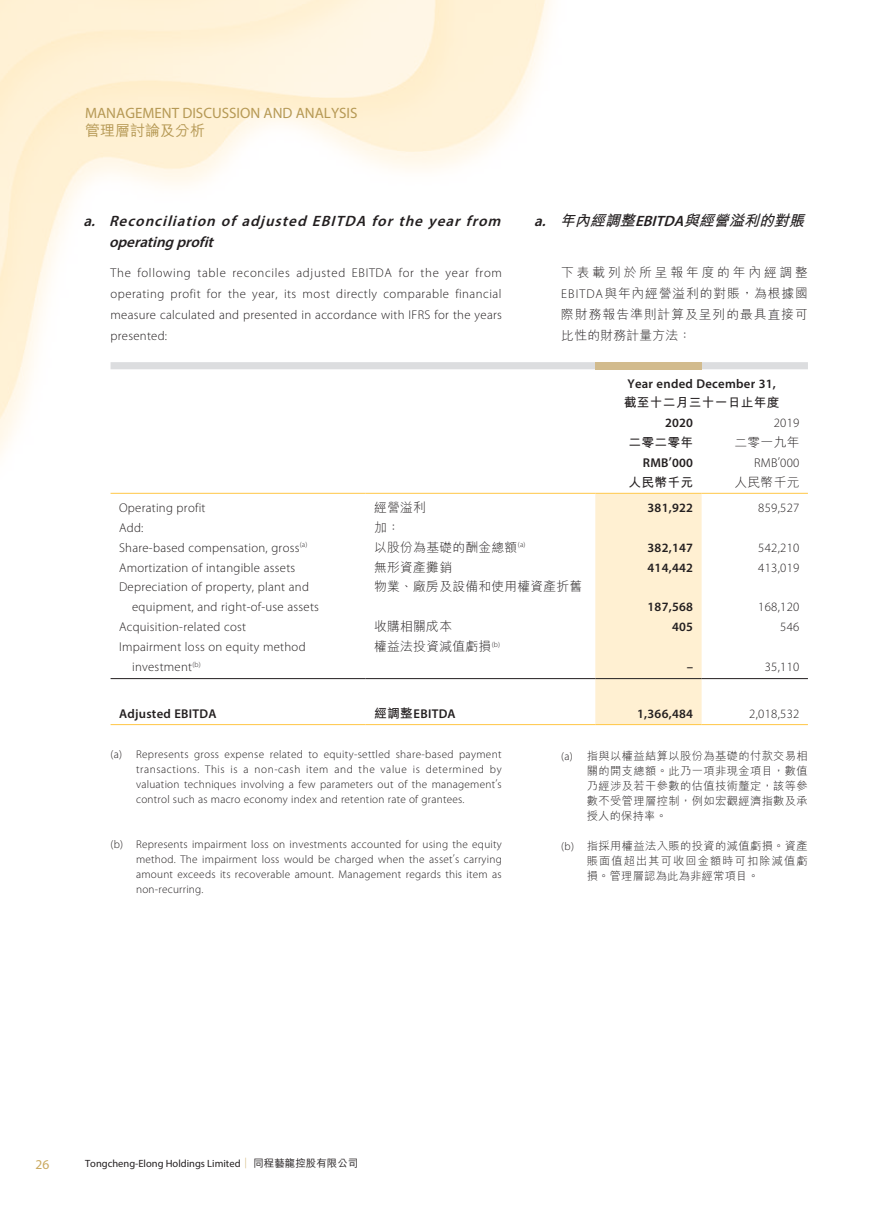
<style>
.page{position:relative;width:893px;height:1212px;background:#fff}
.page>*{position:absolute;margin:0;border:0;box-sizing:border-box;transform-origin:0 0}
.t1{font:italic 600 15px/21px "Myriad Pro";color:#231f20}
.t2{font:15px "Myriad Pro";color:#b69955}
.t3{font:italic 700 15px "M Hei HK";color:#231f20}
.t4{font:500 15px "M Hei HK";color:#b69955}
.t5{font:13.5px "Myriad Pro";color:#caa95f}
.t6{font:300 12.75px/21px "Myriad Pro";letter-spacing:.02em;color:#231f20}
.t7{font:300 12.75px/21px "M Hei HK";letter-spacing:.02em;color:#231f20;text-align:justify}
.t8{font:600 12.75px "Myriad Pro";letter-spacing:.02em;color:#231f20}
.t9{font:700 12.75px "M Hei HK";letter-spacing:.02em;color:#231f20}
.t10{font:300 11.25px/15px "Myriad Pro";letter-spacing:.02em;color:#231f20;text-align:justify}
.t11{font:300 11.25px/15px "M Hei HK";letter-spacing:.035em;color:#231f20;text-align:justify}
.t12{font:10.5px "Myriad Pro";color:#231f20}
.s1{font-family:"Myriad Pro";font-weight:600}
.s2{font-family:"Myriad Pro"}
.s3{font-family:"M Hei HK";font-weight:700}
.s4{font-family:"M Hei HK";font-weight:500;color:#caa95f}
.s5{font-family:"M Hei HK";font-weight:500}
</style>
<div class="page">
<img style="left:0;top:0;width:808px;height:726px">
<div style="left:111px;top:362px;width:697px;height:7px;background:#dcdddf"></div>
<div style="left:595px;top:362px;width:107px;height:7px;background:#d2bb8d"></div>
<div style="left:595px;top:494px;width:107px;height:230px;background:#fff0d2"></div>
<hr style="left:111px;top:493px;width:255px;height:1px;background:#ffc746">
<hr style="left:366px;top:493px;width:229px;height:1px;background:#ffc746">
<hr style="left:595px;top:493px;width:107px;height:1px;background:#ffc746">
<hr style="left:702px;top:493px;width:106px;height:1px;background:#ffc746">
<hr style="left:111px;top:678px;width:255px;height:1px;background:#231f20">
<hr style="left:366px;top:678px;width:229px;height:1px;background:#231f20">
<hr style="left:595px;top:678px;width:107px;height:1px;background:#231f20">
<hr style="left:702px;top:678px;width:106px;height:1px;background:#231f20">
<hr style="left:111px;top:724px;width:255px;height:1px;background:#ffc746">
<hr style="left:366px;top:724px;width:229px;height:1px;background:#ffc746">
<hr style="left:595px;top:724px;width:107px;height:1px;background:#ffc746">
<hr style="left:702px;top:724px;width:106px;height:1px;background:#ffc746">
<p class="t2" style="left:85px;top:103px;width:274px">MANAGEMENT DISCUSSION AND ANALYSIS</p>
<p class="t4" style="left:85px;top:119px;width:121px">管理層討論及分析</p>
<p class="t1" style="left:109px;top:210px;width:398px;text-indent:-26px">a. Reconciliation of adjusted EBITDA for the year from operatingprofit</p>
<p class="t6" style="left:111px;top:262px;width:393px;text-align:justify">The following table reconciles adjusted EBITDA for the year from operating profit for the year, its most directly comparable financial measure calculated and presented in accordance with IFRS for the years presented:</p>
<p class="t3" style="left:534px;top:210px;width:276px"><span class="s1">a.</span> 年內經調整<span class="s1">EBITDA</span>與經營溢利的對賬</p>
<p class="t7" style="left:561px;top:261px;width:248px">下表載列於所呈報年度的年內經調整<span class="s2">EBITDA</span>與年內經營溢利的對賬，為根據國際財務報告準則計算及呈列的最具直接可比性的財務計量方法：</p>
<p class="t8" style="left:627px;top:375px;width:150px">Year ended December 31,</p>
<p class="t9" style="left:624px;top:393px;width:157px">截至十二月三十一日止年度</p>
<p class="t8" style="left:665px;top:415px;width:30px">2020</p>
<p class="t6" style="left:774px;top:412px;width:27px">2019</p>
<p class="t9" style="left:628px;top:433px;width:66px">二零二零年</p>
<p class="t7" style="left:735px;top:432px;width:66px">二零一九年</p>
<p class="t8" style="left:643px;top:455px;width:52px">RMB’000</p>
<p class="t6" style="left:754px;top:452px;width:47px">RMB’000</p>
<p class="t9" style="left:628px;top:473px;width:66px">人民幣千元</p>
<p class="t7" style="left:735px;top:472px;width:66px">人民幣千元</p>
<p class="t6" style="left:119px;top:497px;width:88px">Operating profit</p>
<p class="t7" style="left:374px;top:497px;width:53px">經營溢利</p>
<p class="t8" style="left:647px;top:499px;width:47px">381,922</p>
<p class="t6" style="left:758px;top:497px;width:43px">859,527</p>
<p class="t6" style="left:119px;top:517px;width:26px">Add:</p>
<p class="t7" style="left:374px;top:516px;width:27px">加：</p>
<p class="t6" style="left:119px;top:537px;width:190px">Share-based compensation, gross<sup>(a)</sup></p>
<p class="t7" style="left:374px;top:536px;width:153px">以股份為基礎的酬金總額<sup>(a)</sup></p>
<p class="t8" style="left:647px;top:539px;width:47px">382,147</p>
<p class="t6" style="left:758px;top:537px;width:43px">542,210</p>
<p class="t6" style="left:119px;top:557px;width:178px">Amortization of intangible assets</p>
<p class="t7" style="left:374px;top:556px;width:79px">無形資產攤銷</p>
<p class="t8" style="left:647px;top:559px;width:47px">414,442</p>
<p class="t6" style="left:758px;top:557px;width:43px">413,019</p>
<p class="t6" style="left:132px;top:577px;width:188px;line-height:20px;text-indent:-13px">Depreciation of property, plant and equipment, and right-of-use assets</p>
<p class="t7" style="left:374px;top:576px;width:210px">物業、廠房及設備和使用權資產折舊</p>
<p class="t8" style="left:647px;top:599px;width:47px">187,568</p>
<p class="t6" style="left:758px;top:596px;width:43px">168,120</p>
<p class="t6" style="left:119px;top:616px;width:129px">Acquisition-related cost</p>
<p class="t7" style="left:374px;top:616px;width:79px">收購相關成本</p>
<p class="t8" style="left:672px;top:619px;width:23px">405</p>
<p class="t6" style="left:780px;top:616px;width:21px">546</p>
<p class="t6" style="left:132px;top:637px;width:175px;line-height:20px;text-indent:-13px">Impairment loss on equity method investment<sup>(b)</sup></p>
<p class="t7" style="left:374px;top:636px;width:128px">權益法投資減值虧損<sup>(b)</sup></p>
<p class="t8" style="left:687px;top:658px;width:8px">–</p>
<p class="t6" style="left:765px;top:656px;width:36px">35,110</p>
<p class="t8" style="left:119px;top:706px;width:99px">Adjusted EBITDA</p>
<p class="t8" style="left:374px;top:706px;width:83px"><span class="s3">經調整</span>EBITDA</p>
<p class="t8" style="left:637px;top:706px;width:57px">1,366,484</p>
<p class="t6" style="left:749px;top:703px;width:52px">2,018,532</p>
<p class="t10" style="left:136px;top:746px;width:367px;text-indent:-26px">(a) Represents gross expense related to equity-settled share-based payment transactions. This is a non-cash item and the value is determined by valuation techniques involving a few parameters out of the management’s control such as macro economy index and retention rate of grantees.</p>
<p class="t10" style="left:136px;top:836px;width:367px;text-indent:-26px">(b) Represents impairment loss on investments accounted for using the equity method. The impairment loss would be charged when the asset’s carrying amount exceeds its recoverable amount. Management regards this item as non-recurring.</p>
<p class="t11" style="left:587px;top:748px;width:223px;text-indent:-26px"><span class="s2">(a)</span> 指與以權益結算以股份為基礎的付款交易相關的開支總額。此乃一項非現金項目，數值乃經涉及若干參數的估值技術釐定，該等參數不受管理層控制，例如宏觀經濟指數及承授人的保持率。</p>
<p class="t11" style="left:587px;top:838px;width:223px;text-indent:-26px"><span class="s2">(b)</span> 指採用權益法入賬的投資的減值虧損。資產賬面值超出其可收回金額時可扣除減值虧損。管理層認為此為非經常項目。</p>
<p class="t5" style="left:36px;top:1156px;width:15px">26</p>
<p class="t12" style="left:85px;top:1157px;width:275px">Tongcheng-Elong Holdings Limited<span class="s4">︱</span> <span class="s5">同程藝龍控股有限公司</span></p>
</div>
